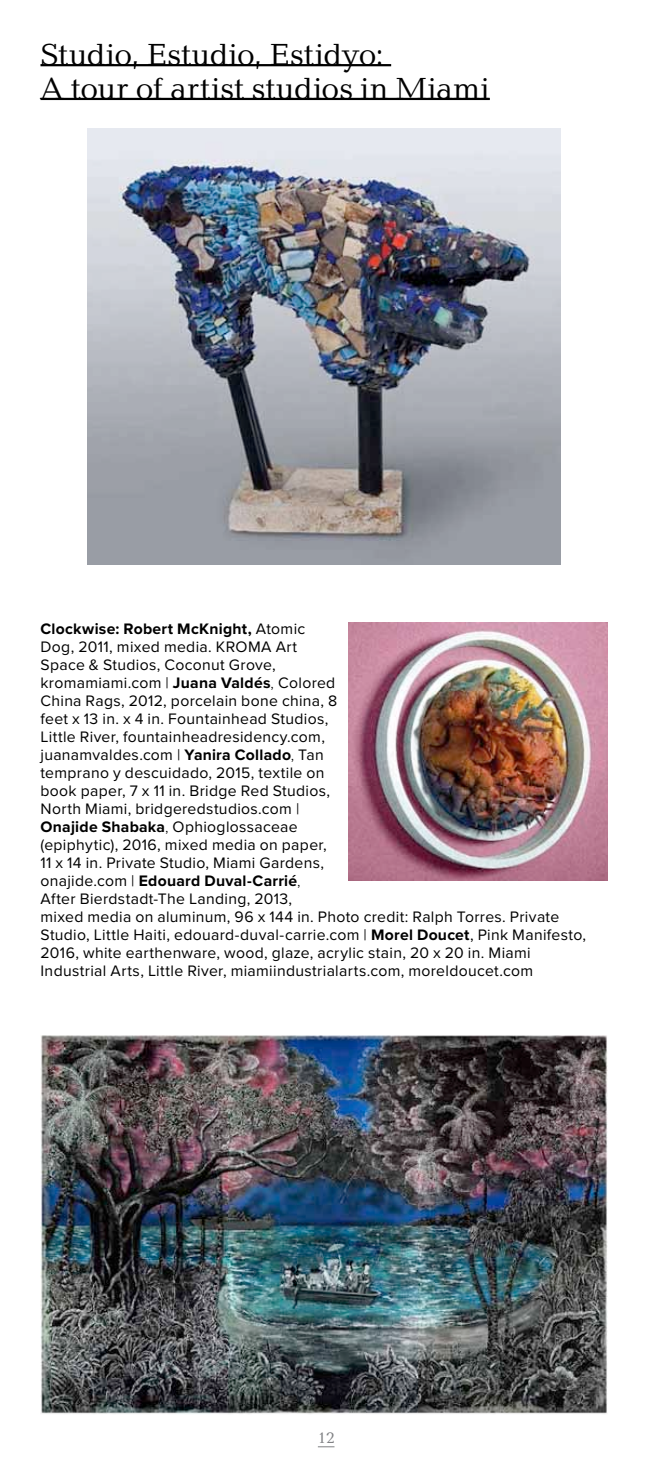
<style>
.page{position:relative;width:648px;height:1458px;background:#fff}
.page>*{position:absolute;margin:0;border:0;box-sizing:border-box;transform-origin:0 0}
.t1{font:31.5px "Baltica";color:#000}
.t2{font:15.75px/18px "Proxima Nova";letter-spacing:.02em;color:#000}
.t3{font:15.75px "Baltica";color:#808184}
.s1{font-weight:700}
.s2{font-weight:300}
</style>
<div class="page">
<svg style="left:318px;top:1446px;width:17px;height:1px"></svg>
<img style="left:87px;top:128px;width:474px;height:437px">
<img style="left:40px;top:1035px;width:568px;height:379px">
<img style="left:348px;top:622px;width:260px;height:258px">
<hr style="left:40px;top:64px;width:351px;height:2px;background:#000">
<hr style="left:40px;top:98px;width:450px;height:2px;background:#000">
<p class="t1" style="left:40px;top:35px;width:345px">Studio, Estudio, Estidyo:</p>
<p class="t1" style="left:40px;top:69px;width:451px">A tour of artist studios in Miami</p>
<p class="t2" style="left:40px;top:620px;width:547px"><span class="s1">Clockwise: Robert McKnight,</span> Atomic<br>Dog, 2011, mixed media. KROMA Art<br>Space &amp; Studios, Coconut Grove,<br>kromamiami.com | <span class="s1">Juana Valdés</span><span class="s2">,</span> Colored<br>China Rags, 2012, porcelain bone china, 8<br>feet x 13 in. x 4 in. Fountainhead Studios,<br>Little River, fountainheadresidency.com,<br>juanamvaldes.com | <span class="s1">Yanira Collado</span><span class="s2">,</span> Tan<br>temprano y descuidado, 2015, textile on<br>book paper, 7 x 11 in. Bridge Red Studios,<br>North Miami, bridgeredstudios.com |<br><span class="s1">Onajide Shabaka</span><span class="s2">,</span> Ophioglossaceae<br>(epiphytic), 2016, mixed media on paper,<br>11 x 14 in. Private Studio, Miami Gardens,<br>onajide.com | <span class="s1">Edouard Duval-Carrié</span><span class="s2">,<br></span>After Bierdstadt-The Landing, 2013,<br>mixed media on aluminum, 96 x 144 in. Photo credit: Ralph Torres. Private Studio, Little Haiti, edouard-duval-carrie.com | <span class="s1">Morel Doucet</span>, Pink Manifesto, 2016, white earthenware, wood, glaze, acrylic stain, 20 x 20 in. Miami Industrial Arts, Little River, miamiindustrialarts.com, moreldoucet.com</p>
<p class="t3" style="left:318px;top:1428px;width:18px">12</p>
</div>
